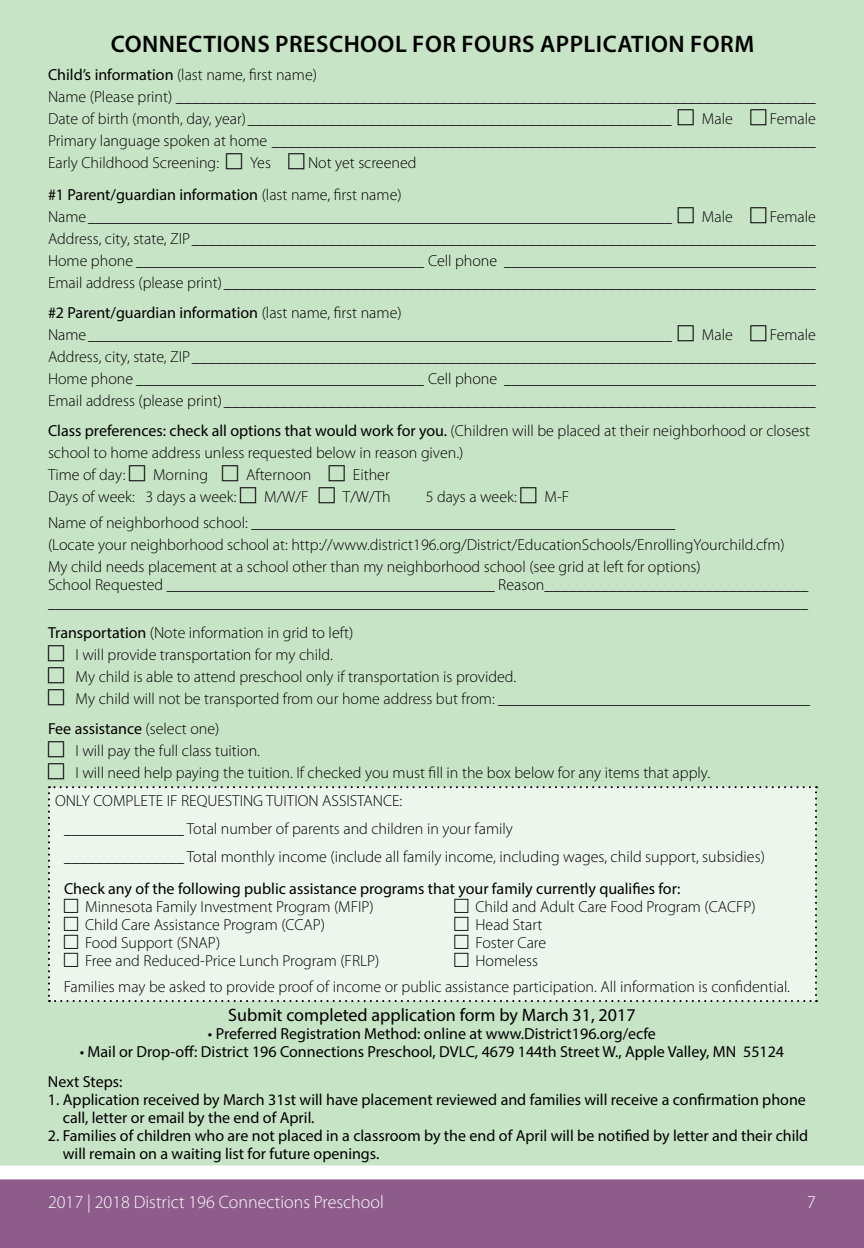
<style>
.page{position:relative;width:864px;height:1248px;background:#fff}
.page>*{position:absolute;margin:0;border:0;box-sizing:border-box;transform-origin:0 0}
.t1{font:600 24px "Myriad Pro";letter-spacing:.02em;color:#000}
.t2{font:18px "Myriad Pro";color:#000}
.t3{font:300 18px "Myriad Pro";color:#fff}
.t4{font:300 16px/22px "Myriad Pro";color:#000}
.t5{font:16px/18px "Myriad Pro";color:#000}
.s1{font-weight:400}
</style>
<div class="page">
<div style="left:0;top:0;width:864px;height:1172px;background:#c8e4c6"></div>
<div style="left:0;top:1172px;width:864px;height:76px;background:#8d5c8b"></div>
<div style="left:0;top:1165px;width:864px;height:14px;background:#fff"></div>
<div style="left:48px;top:786px;width:769px;height:216px;background:#edf6ed"></div>
<h1 class="t1" style="left:111px;top:29px;width:645px">CONNECTIONS PRESCHOOL FOR FOURS APPLICATION FORM</h1>
<p class="t4" style="left:48px;top:64px;width:769px"><span class="s1">Child’s information</span> (last name, first name)<br>Name (Please print) ________________________________________________________________________________<br>Date of birth (month, day, year)_____________________________________________________</p>
<p class="t4" style="left:48px;top:108px;width:769px;text-align:justify;text-indent:722px">Female Primary language spoken at home ____________________________________________________________________ Early Childhood Screening:</p>
<p class="t4" style="left:702px;top:108px;width:32px">Male</p>
<p class="t4" style="left:48px;top:147px;width:370px;line-height:32px;text-indent:260px">Not yet screened <span class="s1">#1 Parent/guardian information</span> (last name, first name)</p>
<p class="t4" style="left:48px;top:206px;width:625px">Name_________________________________________________________________________</p>
<p class="t4" style="left:702px;top:206px;width:32px">Male</p>
<p class="t4" style="left:250px;top:152px;width:22px">Yes</p>
<p class="t4" style="left:48px;top:206px;width:769px;text-align:justify;text-indent:722px">Female Address, city, state, ZIP______________________________________________________________________________ Home phone ____________________________________ Cell phone _______________________________________ Email address (please print) __________________________________________________________________________</p>
<p class="t4" style="left:48px;top:302px;width:625px"><span class="s1">#2 Parent/guardian information</span> (last name, first name)<br>Name_________________________________________________________________________</p>
<p class="t4" style="left:48px;top:324px;width:769px;text-align:justify;text-indent:722px">Female Address, city, state, ZIP______________________________________________________________________________ Home phone ____________________________________ Cell phone _______________________________________ Email address (please print) __________________________________________________________________________</p>
<p class="t4" style="left:48px;top:420px;width:764px"><span class="s1">Class preferences: check all options that would work for you.</span> (Children will be placed at their neighborhood or closest school to home address unless requested below in reason given.)<br>Time of day:</p>
<p class="t4" style="left:702px;top:324px;width:32px">Male</p>
<p class="t4" style="left:153px;top:464px;width:57px">Morning</p>
<p class="t4" style="left:246px;top:464px;width:67px">Afternoon</p>
<p class="t4" style="left:353px;top:464px;width:38px">Either</p>
<p class="t4" style="left:48px;top:486px;width:190px">Days of week: 3 days a week:</p>
<p class="t4" style="left:264px;top:486px;width:46px">M/W/F</p>
<p class="t4" style="left:343px;top:486px;width:49px">T/W/Th</p>
<p class="t4" style="left:426px;top:486px;width:93px">5 days a week:</p>
<p class="t4" style="left:48px;top:484px;width:629px;line-height:26px;text-indent:496px">M-F<br>Name of neighborhood school: _____________________________________________________</p>
<p class="t4" style="left:48px;top:534px;width:738px">(Locate your neighborhood school at: http://www.district196.org/District/EducationSchools/EnrollingYourchild.cfm)<br>My child needs placement at a school other than my neighborhood school (see grid at left for options)</p>
<p class="t4" style="left:48px;top:576px;width:762px;line-height:18px">School Requested _________________________________________ Reason_________________________________ _______________________________________________________________________________________________</p>
<p class="t4" style="left:76px;top:622px;width:736px;text-indent:-28px"><span class="s1">Transportation</span> (Note information in grid to left)<br>I will provide transportation for my child.<br>My child is able to attend preschool only if transportation is provided.<br>My child will not be transported from our home address but from: _______________________________________</p>
<p class="t4" style="left:76px;top:718px;width:636px;text-indent:-28px"><span class="s1">Fee assistance</span> (select one)<br>I will pay the full class tuition.<br>I will need help paying the tuition. If checked you must fill in the box below for any items that apply.</p>
<p class="t4" style="left:64px;top:787px;width:702px;line-height:28px;text-indent:-9px">ONLY COMPLETE IF REQUESTING TUITION ASSISTANCE:<br>_______________ Total number of parents and children in your family<br>_______________ Total monthly income (include all family income, including wages, child support, subsidies)</p>
<p class="t5" style="left:64px;top:879px;width:618px">Check any of the following public assistance programs that your family currently qualifies for:</p>
<p class="t4" style="left:85px;top:898px;width:296px;line-height:18px">Minnesota Family Investment Program (MFIP)<br>Child Care Assistance Program (CCAP)<br>Food Support (SNAP)<br>Free and Reduced-Price Lunch Program (FRLP)</p>
<p class="t4" style="left:476px;top:898px;width:282px;line-height:18px">Child and Adult Care Food Program (CACFP)<br>Head Start<br>Foster Care<br>Homeless</p>
<p class="t4" style="left:64px;top:976px;width:728px">Families may be asked to provide proof of income or public assistance participation. All information is confidential.</p>
<p class="t2" style="left:228px;top:1004px;width:409px">Submit completed application form by March 31, 2017</p>
<p class="t5" style="left:208px;top:1024px;width:449px">• Preferred Registration Method: online at www.District196.org/ecfe</p>
<p class="t5" style="left:48px;top:1036px;width:738px;line-height:30px;text-indent:32px">• Mail or Drop-off: District 196 Connections Preschool, DVLC, 4679 144th Street W., Apple Valley, MN 55124<br>Next Steps:</p>
<p class="t5" style="left:63px;top:1090px;width:745px;text-indent:-15px">1. Application received by March 31st will have placement reviewed and families will receive a confirmation phone call, letter or email by the end of April.</p>
<p class="t5" style="left:63px;top:1126px;width:747px;text-indent:-15px">2. Families of children who are not placed in a classroom by the end of April will be notified by letter and their child will remain on a waiting list for future openings.</p>
<p class="t3" style="left:48px;top:1191px;width:337px">2017 | 2018 District 196 Connections Preschool</p>
<p class="t3" style="left:807px;top:1191px;width:10px">7</p>
</div>
